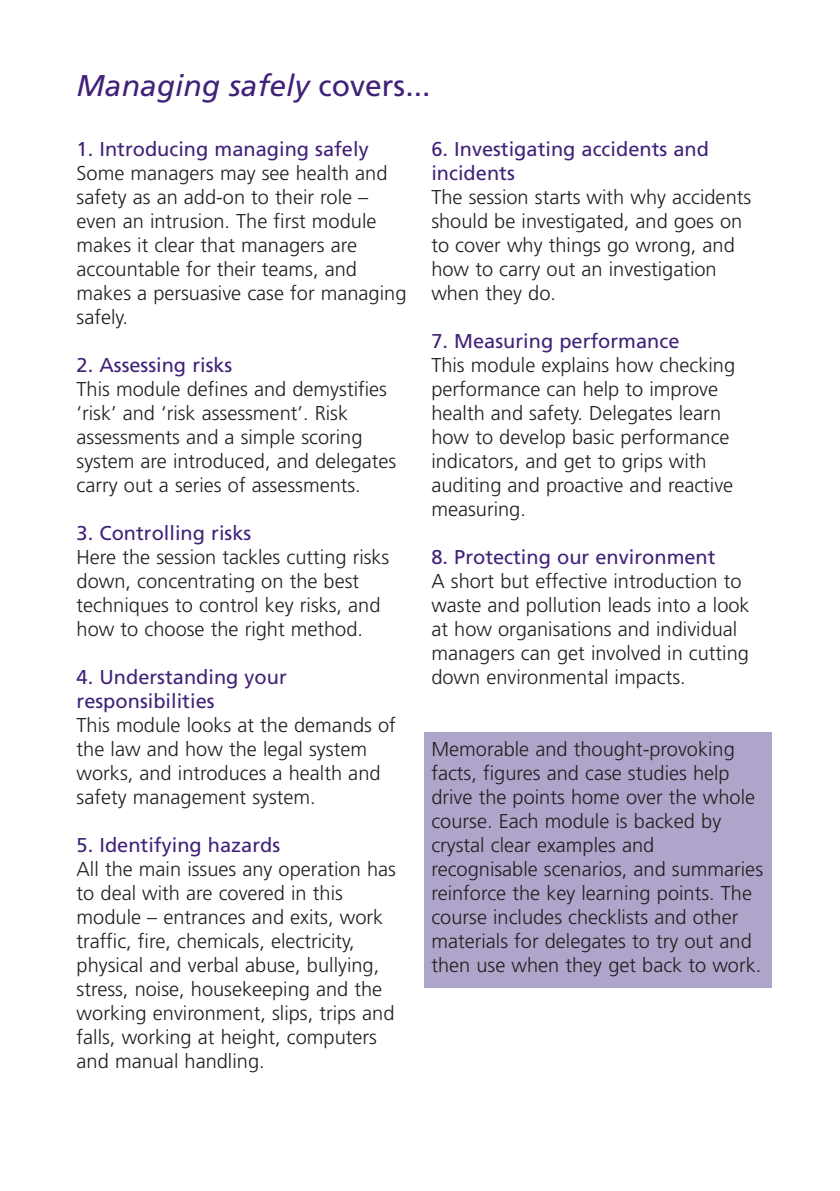
<style>
.page{position:relative;width:840px;height:1191px;background:#fff}
.page>*{position:absolute;margin:0;border:0;box-sizing:border-box;transform-origin:0 0}
.t1{font:italic 30px "Frutiger";color:#412279}
.t2{font:300 20px/24px "Frutiger";color:#231f20}
.t3{font:20px/24px "Frutiger";color:#412279}
.s1{font-style:normal}
</style>
<div class="page">
<div style="left:423px;top:732px;width:348px;height:255px;background:#afa5ca"></div>
<h1 class="t1" style="left:77px;top:74px;width:355px">Managing safely <span class="s1">covers...</span></h1>
<p class="t3" style="left:77px;top:139px;width:293px">1. Introducing managing safely</p>
<p class="t2" style="left:77px;top:163px;width:331px">Some managers may see health and safety as an add-on to their role – even an intrusion. The first module makes it clear that managers are accountable for their teams, and makes a persuasive case for managing safely.</p>
<p class="t3" style="left:77px;top:355px;width:157px">2. Assessing risks</p>
<p class="t2" style="left:77px;top:379px;width:321px">This module defines and demystifies ‘risk’ and ‘risk assessment’. Risk assessments and a simple scoring system are introduced, and delegates carry out a series of assessments.</p>
<p class="t3" style="left:77px;top:523px;width:176px">3. Controlling risks</p>
<p class="t2" style="left:77px;top:547px;width:314px">Here the session tackles cutting risks down, concentrating on the best techniques to control key risks, and how to choose the right method.</p>
<p class="t3" style="left:77px;top:667px;width:212px">4. Understanding your responsibilities</p>
<p class="t2" style="left:77px;top:715px;width:320px">This module looks at the demands of the law and how the legal system works, and introduces a health and safety management system.</p>
<p class="t3" style="left:77px;top:835px;width:205px">5. Identifying hazards</p>
<p class="t2" style="left:77px;top:859px;width:320px">All the main issues any operation has to deal with are covered in this module – entrances and exits, work traffic, fire, chemicals, electricity, physical and verbal abuse, bullying, stress, noise, housekeeping and the working environment, slips, trips and falls, working at height, computers and manual handling.</p>
<p class="t3" style="left:431px;top:139px;width:279px">6. Investigating accidents and incidents</p>
<p class="t2" style="left:431px;top:187px;width:321px">The session starts with why accidents should be investigated, and goes on to cover why things go wrong, and how to carry out an investigation when they do.</p>
<p class="t3" style="left:431px;top:331px;width:249px">7. Measuring performance</p>
<p class="t2" style="left:431px;top:355px;width:305px">This module explains how checking performance can help to improve health and safety. Delegates learn how to develop basic performance indicators, and get to grips with auditing and proactive and reactive measuring.</p>
<p class="t3" style="left:431px;top:547px;width:285px">8. Protecting our environment</p>
<p class="t2" style="left:431px;top:571px;width:319px">A short but effective introduction to waste and pollution leads into a look at how organisations and individual managers can get involved in cutting down environmental impacts.</p>
<p class="t2" style="left:431px;top:739px;width:333px">Memorable and thought-provoking facts, figures and case studies help drive the points home over the whole course. Each module is backed by crystal clear examples and recognisable scenarios, and summaries reinforce the key learning points. The course includes checklists and other materials for delegates to try out and then use when they get back to work.</p>
</div>
